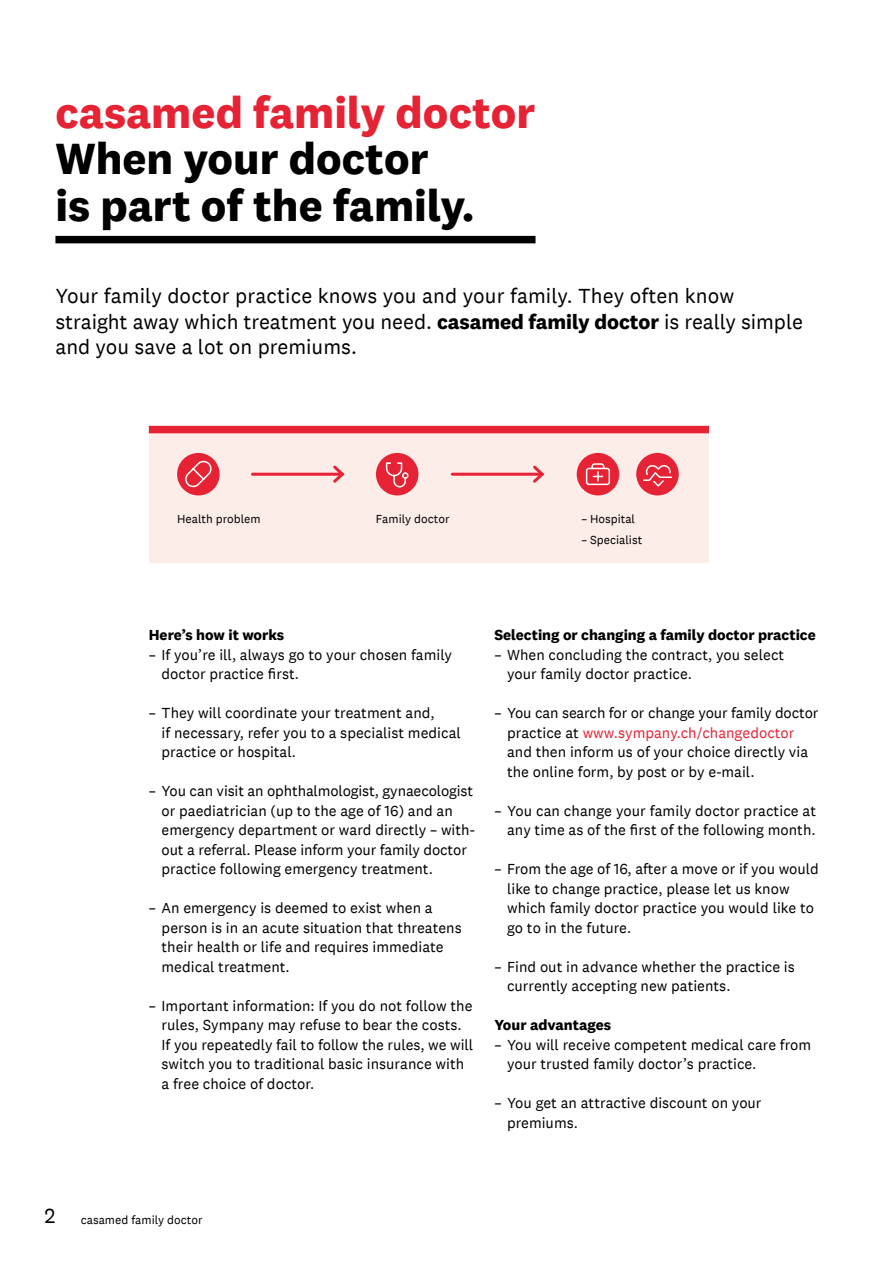
<style>
.page{position:relative;width:893px;height:1263px;background:#fff}
.page>*{position:absolute;margin:0;border:0;box-sizing:border-box;transform-origin:0 0}
.t1{font:700 45px/46.5px "National 2";color:#000}
.t2{font:700 45px "National 2";color:#e62334}
.t3{font:21px/25.5px "National 2";color:#000}
.t4{font:15px/19.5px "National 2";color:#000}
.t5{font:700 15px "National 2";color:#000}
.t6{font:12px "National 2";color:#000}
.s1{font-weight:700}
.s2{color:#e62334}
.s3{font-size:21px}
</style>
<div class="page">
<div style="left:55px;top:236px;width:480px;height:7px;background:#000"></div>
<div style="left:149px;top:426px;width:560px;height:136px;background:#fdede9"></div>
<div style="left:149px;top:426px;width:560px;height:7px;background:#e62334"></div>
<hr style="left:252px;top:473px;width:90px;height:3px;background:#e62334">
<svg style="left:330px;top:465px;width:15px;height:18px"></svg>
<hr style="left:452px;top:473px;width:90px;height:3px;background:#e62334">
<svg style="left:530px;top:465px;width:15px;height:18px"></svg>
<div style="left:636px;top:453px;width:43px;height:42px;background:#e62334;border-radius:50%"></div>
<svg style="left:643px;top:465px;width:29px;height:22px"></svg>
<div style="left:577px;top:453px;width:42px;height:42px;background:#e62334;border-radius:50%"></div>
<svg style="left:585px;top:463px;width:26px;height:23px"></svg>
<div style="left:376px;top:453px;width:42px;height:42px;background:#e62334;border-radius:50%"></div>
<svg style="left:385px;top:462px;width:24px;height:26px"></svg>
<div style="left:177px;top:453px;width:43px;height:42px;background:#e62334;border-radius:50%"></div>
<svg style="left:185px;top:459px;width:29px;height:30px"></svg>
<h1 class="t2" style="left:55px;top:85px;width:482px">casamed family doctor</h1>
<h1 class="t1" style="left:55px;top:135px;width:421px">When your doctor is part of the family.</h1>
<h2 class="t3" style="left:55px;top:283px;width:749px">Your family doctor practice knows you and your family. They often know straight away which treatment you need. <span class="s1">casamed family doctor</span> is really simple and you save a lot on premiums.</h2>
<p class="t6" style="left:177px;top:511px;width:85px">Health problem</p>
<p class="t6" style="left:376px;top:511px;width:75px">Family doctor</p>
<p class="t6" style="left:581px;top:511px;width:55px">– Hospital</p>
<p class="t6" style="left:581px;top:533px;width:62px">– Specialist</p>
<p class="t5" style="left:149px;top:626px;width:137px">Here’s how it works</p>
<p class="t4" style="left:162px;top:645px;width:292px;text-indent:-13px">– If you’re ill, always go to your chosen family doctor practice first.</p>
<p class="t4" style="left:162px;top:703px;width:301px;text-indent:-13px">– They will coordinate your treatment and,<br>if necessary, refer you to a specialist medical practice or hospital.</p>
<p class="t4" style="left:162px;top:781px;width:315px;text-indent:-13px">– You can visit an ophthalmologist, gynaecologist or paediatrician (up to the age of 16) and an emergency department or ward directly – with&shy;out a referral. Please inform your family doctor practice following emergency treatment.</p>
<p class="t4" style="left:162px;top:898px;width:302px;text-indent:-13px">– An emergency is deemed to exist when a person is in an acute situation that threatens their health or life and requires immediate medical treatment.</p>
<p class="t4" style="left:162px;top:996px;width:313px;text-indent:-13px">– Important information: If you do not follow the rules, Sympany may refuse to bear the costs.<br>If you repeatedly fail to follow the rules, we will switch you to traditional basic insurance with a free choice of doctor.</p>
<p class="t5" style="left:494px;top:626px;width:323px">Selecting or changing a family doctor practice</p>
<p class="t4" style="left:507px;top:645px;width:279px;text-indent:-13px">– When concluding the contract, you select your family doctor practice.</p>
<p class="t4" style="left:507px;top:703px;width:313px;text-indent:-13px">– You can search for or change your family doctor practice at <span class="s2">www.sympany.ch/changedoctor </span>and then inform us of your choice directly via the online form, by post or by e-mail.</p>
<p class="t4" style="left:494px;top:801px;width:323px;text-align:right">– You can change your family doctor practice at any time as of the first of the following month.</p>
<p class="t4" style="left:507px;top:859px;width:313px;text-indent:-13px">– From the age of 16, after a move or if you would like to change practice, please let us know which family doctor practice you would like to go to in the future.</p>
<p class="t4" style="left:507px;top:957px;width:289px;text-indent:-13px">– Find out in advance whether the practice is currently accepting new patients.</p>
<p class="t5" style="left:494px;top:1016px;width:118px">Your advantages</p>
<p class="t4" style="left:507px;top:1035px;width:306px;text-indent:-13px">– You will receive competent medical care from your trusted family doctor’s practice.</p>
<p class="t4" style="left:507px;top:1093px;width:256px;text-indent:-13px">– You get an attractive discount on your premiums.</p>
<p class="t6" style="left:44px;top:1212px;width:160px"><span class="s3">2</span> casamed family doctor</p>
</div>
